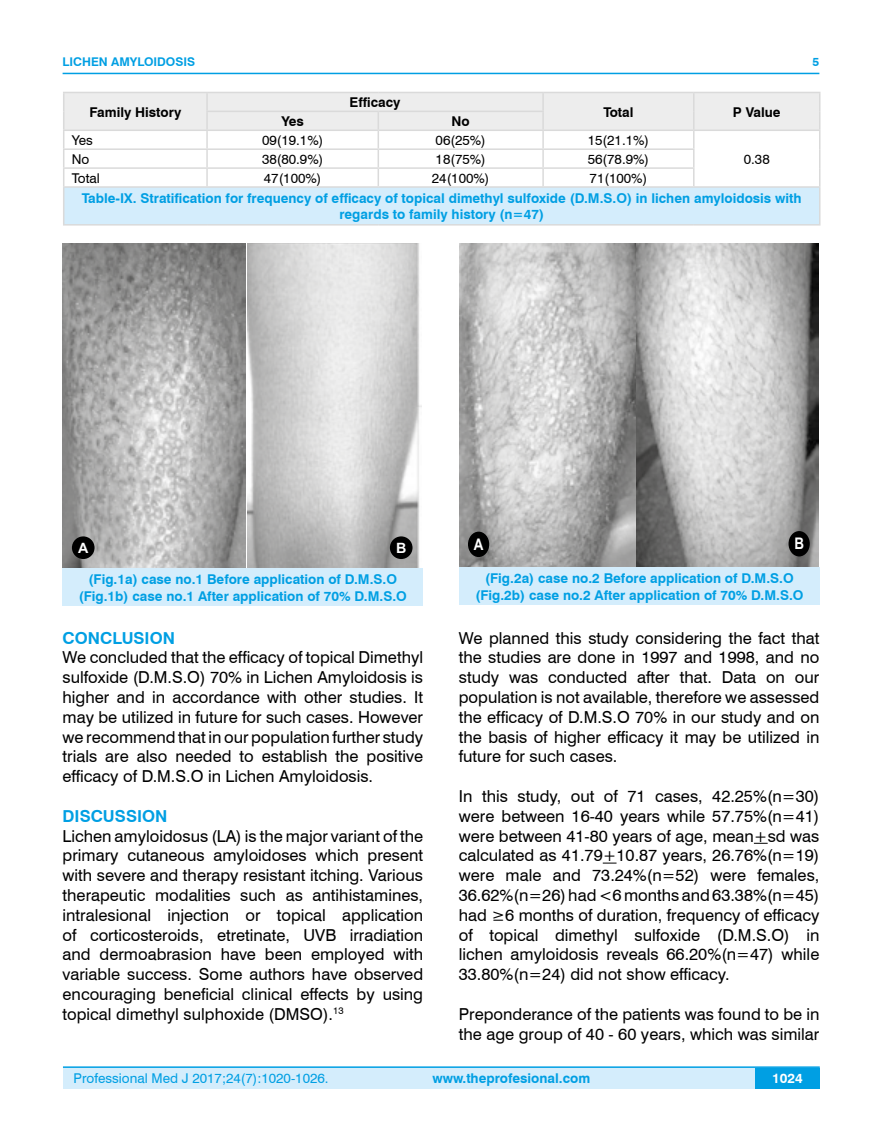
<style>
.page{position:relative;width:882px;height:1145px;background:#fff}
.page>*{position:absolute;margin:0;border:0;box-sizing:border-box;transform-origin:0 0}
.t1{font:16.5px/19.8px "Swiss 721 BT";color:#000;text-align:justify}
.t2{font:700 16.5px "Swiss 721 BT";color:#009fe3}
.t3{font:700 16.05px "Arial";color:#fff;scale:.84 1}
.t4{font:700 14.25px "Arial";color:#fff}
.t5{font:700 13.5px/16.2px "Swiss 721 BT";color:#009fe3;text-align:center}
.t6{font:13.5px "Swiss 721 BT";color:#000}
.t7{font:13.5px "Swiss 721 BT";color:#009fe3}
.t8{font:700 13.5px "Swiss 721 BT";color:#000}
.t9{font:700 13.5px "Swiss 721 BT";color:#fff}
.t10{font:700 12px "Swiss 721 BT";color:#009fe3}
</style>
<div class="page">
<div style="left:63px;top:1067px;width:756px;height:21px;background:#d4edfc"></div>
<hr style="left:63px;top:1066px;width:756px;height:2px;background:#009fe3">
<div style="left:754px;top:1068px;width:65px;height:20px;background:#009fe3"></div>
<hr style="left:63px;top:73px;width:756px;height:1px;background:#009fe3">
<svg style="left:753px;top:843px;width:14px;height:1px"></svg>
<svg style="left:602px;top:862px;width:14px;height:1px"></svg>
<div style="left:64px;top:187px;width:755px;height:38px;background:#d4edfc"></div>
<svg style="left:63px;top:92px;width:757px;height:94px"></svg>
<hr style="left:63px;top:186px;width:144px;height:2px;background:#dadada">
<hr style="left:63px;top:188px;width:1px;height:36px;background:#dadada">
<hr style="left:207px;top:186px;width:171px;height:2px;background:#dadada">
<hr style="left:378px;top:186px;width:165px;height:2px;background:#dadada">
<hr style="left:543px;top:186px;width:150px;height:2px;background:#dadada">
<hr style="left:693px;top:186px;width:127px;height:2px;background:#dadada">
<hr style="left:818px;top:188px;width:2px;height:36px;background:#dadada">
<hr style="left:63px;top:224px;width:144px;height:1px;background:#dadada">
<hr style="left:207px;top:224px;width:171px;height:1px;background:#dadada">
<hr style="left:378px;top:224px;width:165px;height:1px;background:#dadada">
<hr style="left:543px;top:224px;width:150px;height:1px;background:#dadada">
<hr style="left:693px;top:224px;width:127px;height:1px;background:#dadada">
<img style="left:63px;top:243px;width:182px;height:325px">
<img style="left:248px;top:243px;width:173px;height:325px">
<div style="left:72px;top:536px;width:22px;height:23px;background:#000;border-radius:50%"></div>
<div style="left:389px;top:536px;width:23px;height:23px;background:#000;border-radius:50%"></div>
<div style="left:63px;top:568px;width:360px;height:38px;background:#d4edfc"></div>
<img style="left:459px;top:243px;width:177px;height:324px">
<img style="left:636px;top:243px;width:182px;height:324px">
<div style="left:467px;top:531px;width:22px;height:26px;background:#000;border-radius:50%"></div>
<div style="left:788px;top:531px;width:21px;height:25px;background:#000;border-radius:50%"></div>
<div style="left:459px;top:567px;width:360px;height:38px;background:#d4edfc"></div>
<p class="t10" style="left:63px;top:53px;width:134px">LICHEN AMYLOIDOSIS</p>
<p class="t10" style="left:812px;top:53px;width:8px">5</p>
<p class="t8" style="left:89px;top:102px;width:93px">Family History</p>
<p class="t8" style="left:349px;top:93px;width:52px">Efficacy</p>
<p class="t8" style="left:281px;top:112px;width:24px">Yes</p>
<p class="t8" style="left:451px;top:112px;width:20px">No</p>
<p class="t8" style="left:603px;top:102px;width:32px">Total</p>
<p class="t8" style="left:732px;top:102px;width:49px">P Value</p>
<p class="t6" style="left:72px;top:131px;width:22px">Yes</p>
<p class="t6" style="left:262px;top:131px;width:63px">09(19.1%)</p>
<p class="t6" style="left:435px;top:131px;width:52px">06(25%)</p>
<p class="t6" style="left:587px;top:131px;width:63px">15(21.1%)</p>
<p class="t6" style="left:72px;top:150px;width:19px">No</p>
<p class="t6" style="left:262px;top:150px;width:63px">38(80.9%)</p>
<p class="t6" style="left:435px;top:150px;width:52px">18(75%)</p>
<p class="t6" style="left:587px;top:150px;width:63px">56(78.9%)</p>
<p class="t6" style="left:743px;top:150px;width:27px">0.38</p>
<p class="t6" style="left:72px;top:169px;width:30px">Total</p>
<p class="t6" style="left:264px;top:169px;width:59px">47(100%)</p>
<p class="t6" style="left:431px;top:169px;width:59px">24(100%)</p>
<p class="t6" style="left:589px;top:169px;width:59px">71(100%)</p>
<p class="t5" style="left:82px;top:190px;width:721px">Table-IX. Stratification for frequency of efficacy of topical dimethyl sulfoxide (D.M.S.O) in lichen amyloidosis with regards to family history (n=47)</p>
<p class="t4" style="left:78px;top:538px;width:12px">A</p>
<p class="t4" style="left:396px;top:538px;width:12px">B</p>
<p class="t5" style="left:79px;top:571px;width:329px">(Fig.1a) case no.1 Before application of D.M.S.O (Fig.1b) case no.1 After application of 70% D.M.S.O</p>
<p class="t3" style="left:473px;top:533px;width:13px">A</p>
<p class="t3" style="left:794px;top:532px;width:13px">B</p>
<p class="t5" style="left:475px;top:570px;width:329px">(Fig.2a) case no.2 Before application of D.M.S.O (Fig.2b) case no.2 After application of 70% D.M.S.O</p>
<p class="t2" style="left:63px;top:626px;width:114px">CONCLUSION</p>
<p class="t1" style="left:63px;top:647px;width:362px">We concluded that the efficacy of topical Dimethyl sulfoxide (D.M.S.O) 70% in Lichen Amyloidosis is higher and in accordance with other studies. It may be utilized in future for such cases. However we recommend that in our population further study trials are also needed to establish the positive efficacy of D.M.S.O in Lichen Amyloidosis.</p>
<p class="t2" style="left:63px;top:804px;width:106px">DISCUSSION</p>
<p class="t1" style="left:63px;top:825px;width:362px">Lichen amyloidosus (LA) is the major variant of the primary cutaneous amyloidoses which present with severe and therapy resistant itching. Various therapeutic modalities such as antihistamines, intralesional injection or topical application of corticosteroids, etretinate, UVB irradiation and dermoabrasion have been employed with variable success. Some authors have observed encouraging beneficial clinical effects by using topical dimethyl sulphoxide (DMSO).<sup>13</sup></p>
<p class="t1" style="left:458px;top:627px;width:362px">We planned this study considering the fact that the studies are done in 1997 and 1998, and no study was conducted after that. Data on our population is not available, therefore we assessed the efficacy of D.M.S.O 70% in our study and on the basis of higher efficacy it may be utilized in future for such cases.</p>
<p class="t1" style="left:458px;top:785px;width:362px">In this study, out of 71 cases, 42.25%(n=30) were between 16-40 years while 57.75%(n=41) were between 41-80 years of age, mean+sd was calculated as 41.79+10.87 years, 26.76%(n=19) were male and 73.24%(n=52) were females, 36.62%(n=26) had &lt;6 months and 63.38%(n=45) had ≥6 months of duration, frequency of efficacy of topical dimethyl sulfoxide (D.M.S.O) in lichen amyloidosis reveals 66.20%(n=47) while 33.80%(n=24) did not show efficacy.</p>
<p class="t1" style="left:458px;top:1003px;width:362px">Preponderance of the patients was found to be in the age group of 40 - 60 years, which was similar</p>
<p class="t7" style="left:74px;top:1069px;width:256px">Professional Med J 2017;24(7):1020-1026.</p>
<p class="t5" style="left:432px;top:1069px;width:159px">www.theprofesional.com</p>
<p class="t9" style="left:771px;top:1069px;width:32px">1024</p>
</div>
